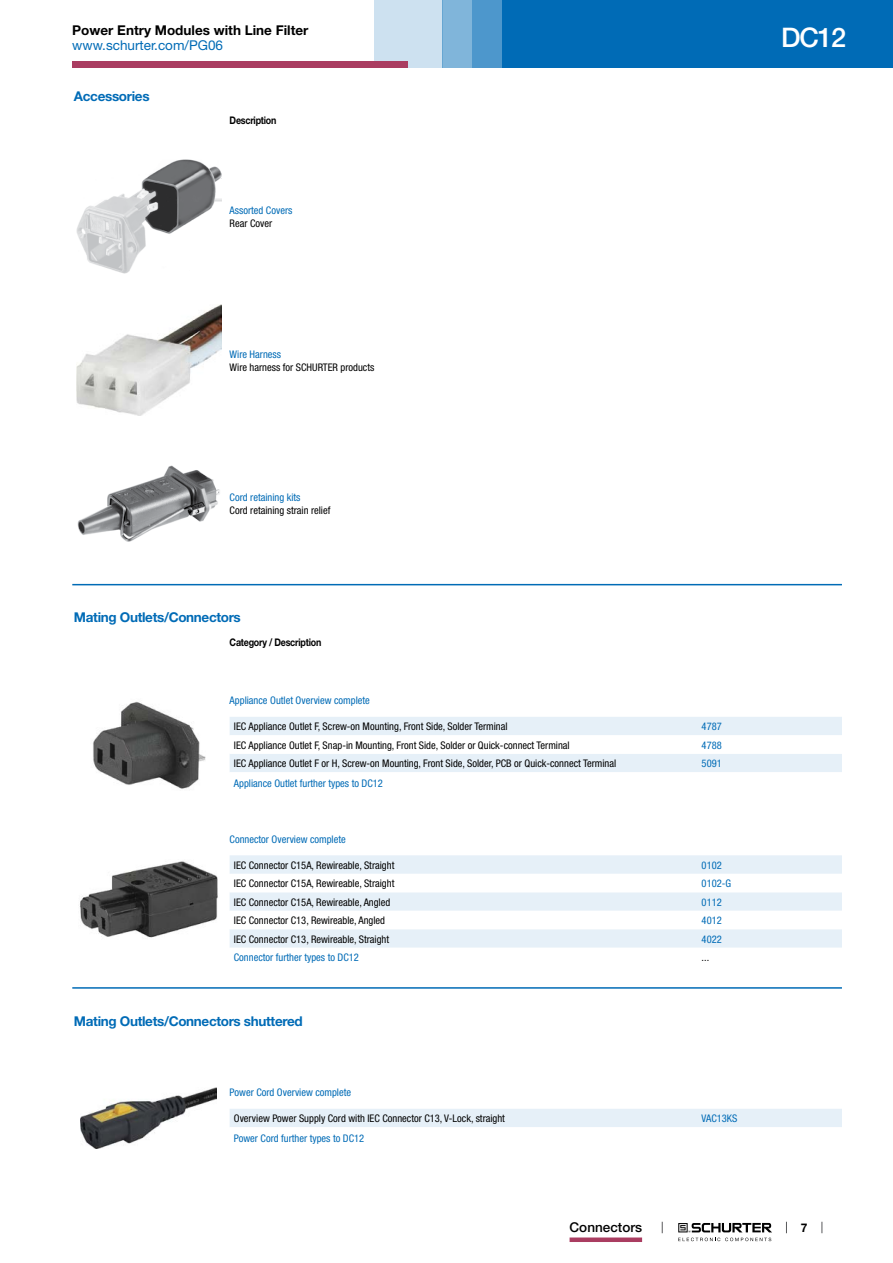
<style>
.page{position:relative;width:893px;height:1263px;background:#fff}
.page>*{position:absolute;margin:0;border:0;box-sizing:border-box;transform-origin:0 0}
.t1{font:500 27px "Helvetica Neue LT";color:#fff}
.t2{font:700 13.5px "Helvetica Neue LT";letter-spacing:-.025em;color:#006bb6}
.t3{font:700 13.5px "Helvetica Neue LT";color:#000}
.t4{font:13.5px "Helvetica Neue LT";color:#006bb6}
.t5{font:500 13.5px "Helvetica Neue LT";color:#000}
.t6{font:700 12px "Helvetica Neue LT";color:#000}
.t7{font:condensed 10.5px "Helvetica Neue LT";color:#000}
.t8{font:condensed 10.5px "Helvetica Neue LT";color:#006bb6}
.t9{font:700 10.5px "Helvetica Neue LT";letter-spacing:-.025em;color:#000;scale:.85 1}
</style>
<div class="page">
<svg style="left:678px;top:1223px;width:94px;height:18px"></svg>
<div style="left:502px;top:0;width:391px;height:68px;background:#006bb6"></div>
<div style="left:442px;top:0;width:30px;height:68px;background:#80b5da"></div>
<div style="left:472px;top:0;width:30px;height:68px;background:#4d97cc"></div>
<div style="left:374px;top:0;width:68px;height:68px;background:#cde1f0"></div>
<div style="left:72px;top:62px;width:336px;height:6px;background:#aa3d61"></div>
<div style="left:570px;top:1237px;width:72px;height:5px;background:#aa3d61"></div>
<img style="left:77px;top:160px;width:144px;height:113px">
<img style="left:77px;top:305px;width:144px;height:111px">
<img style="left:77px;top:465px;width:143px;height:77px">
<hr style="left:72px;top:584px;width:770px;height:1px;background:#006bb6">
<img style="left:93px;top:701px;width:113px;height:88px">
<svg style="left:230px;top:717px;width:612px;height:55px"></svg>
<img style="left:80px;top:861px;width:138px;height:77px">
<div style="left:230px;top:855px;width:612px;height:19px;background:#e6f0f8"></div>
<svg style="left:230px;top:892px;width:612px;height:56px;fill:#e6f0f8"></svg>
<hr style="left:72px;top:987px;width:770px;height:2px;background:#006bb6">
<img style="left:81px;top:1088px;width:136px;height:60px">
<div style="left:230px;top:1109px;width:612px;height:18px;background:#e6f0f8"></div>
<p class="t3" style="left:72px;top:22px;width:238px">Power Entry Modules with Line Filter</p>
<p class="t4" style="left:72px;top:37px;width:152px">www.schurter.com/PG06</p>
<p class="t2" style="left:74px;top:88px;width:77px">Accessories</p>
<p class="t9" style="left:230px;top:114px;width:57px">Description</p>
<p class="t8" style="left:230px;top:205px;width:64px">Assorted Covers</p>
<p class="t7" style="left:230px;top:217px;width:44px">Rear Cover</p>
<h1 class="t1" style="left:781px;top:21px;width:66px">DC12</h1>
<p class="t8" style="left:230px;top:348px;width:53px">Wire Harness</p>
<p class="t7" style="left:230px;top:361px;width:146px">Wire harness for SCHURTER products</p>
<p class="t8" style="left:230px;top:491px;width:72px">Cord retaining kits</p>
<p class="t7" style="left:230px;top:504px;width:102px">Cord retaining strain relief</p>
<p class="t2" style="left:74px;top:609px;width:168px">Mating Outlets/Connectors</p>
<p class="t9" style="left:230px;top:635px;width:109px">Category / Description</p>
<p class="t8" style="left:230px;top:694px;width:142px">Appliance Outlet Overview complete</p>
<p class="t7" style="left:234px;top:720px;width:275px">IEC Appliance Outlet F, Screw-on Mounting, Front Side, Solder Terminal</p>
<p class="t8" style="left:702px;top:720px;width:22px">4787</p>
<p class="t7" style="left:234px;top:739px;width:337px">IEC Appliance Outlet F, Snap-in Mounting, Front Side, Solder or Quick-connect Terminal</p>
<p class="t8" style="left:702px;top:739px;width:22px">4788</p>
<p class="t7" style="left:234px;top:757px;width:384px">IEC Appliance Outlet F or H, Screw-on Mounting, Front Side, Solder, PCB or Quick-connect Terminal</p>
<p class="t8" style="left:702px;top:757px;width:22px">5091</p>
<p class="t8" style="left:234px;top:777px;width:151px">Appliance Outlet further types to DC12</p>
<p class="t8" style="left:230px;top:833px;width:118px">Connector Overview complete</p>
<p class="t7" style="left:234px;top:859px;width:162px">IEC Connector C15A, Rewireable, Straight</p>
<p class="t8" style="left:702px;top:859px;width:22px">0102</p>
<p class="t7" style="left:234px;top:877px;width:162px">IEC Connector C15A, Rewireable, Straight</p>
<p class="t8" style="left:702px;top:877px;width:31px">0102-G</p>
<p class="t7" style="left:234px;top:896px;width:158px">IEC Connector C15A, Rewireable, Angled</p>
<p class="t8" style="left:702px;top:896px;width:22px">0112</p>
<p class="t7" style="left:234px;top:914px;width:153px">IEC Connector C13, Rewireable, Angled</p>
<p class="t8" style="left:702px;top:914px;width:22px">4012</p>
<p class="t7" style="left:234px;top:933px;width:157px">IEC Connector C13, Rewireable, Straight</p>
<p class="t8" style="left:702px;top:933px;width:22px">4022</p>
<p class="t8" style="left:234px;top:951px;width:127px">Connector further types to DC12</p>
<p class="t7" style="left:702px;top:951px;width:9px">...</p>
<p class="t2" style="left:74px;top:1012px;width:230px">Mating Outlets/Connectors shuttered</p>
<p class="t8" style="left:230px;top:1086px;width:123px">Power Cord Overview complete</p>
<p class="t7" style="left:234px;top:1112px;width:273px">Overview Power Supply Cord with IEC Connector C13, V-Lock, straight</p>
<p class="t8" style="left:702px;top:1112px;width:37px">VAC13KS</p>
<p class="t8" style="left:234px;top:1132px;width:132px">Power Cord further types to DC12</p>
<p class="t5" style="left:570px;top:1219px;width:74px">Connectors</p>
<p class="t6" style="left:801px;top:1220px;width:8px">7</p>
</div>
